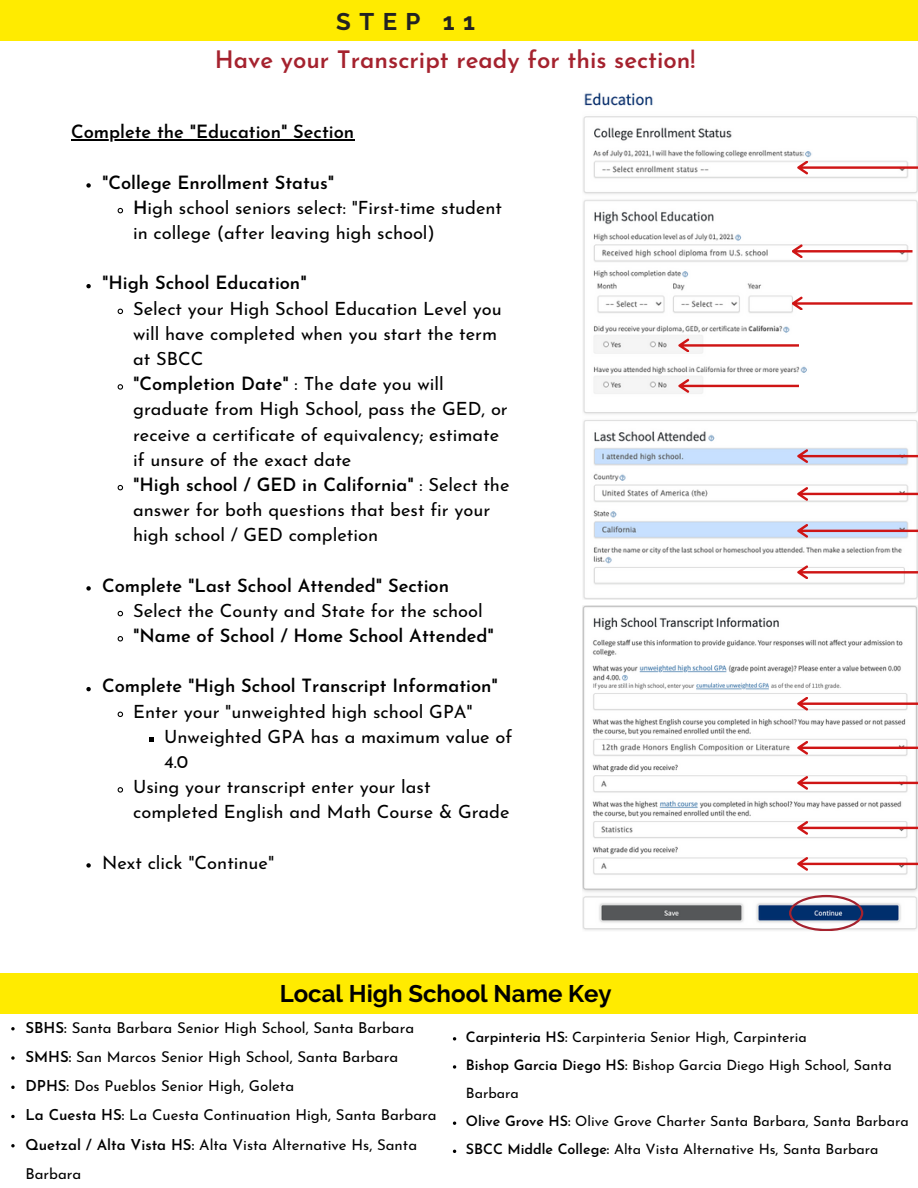
<style>
.page{position:relative;width:918px;height:1188px;background:#fff}
.page>*{position:absolute;margin:0;border:0;box-sizing:border-box;transform-origin:0 0}
.t1{font:600 24px "Josefin Sans";color:#a5222e}
.t2{font:700 24px "Raleway";color:#000}
.t3{font:700 24px "Raleway";letter-spacing:.35em;color:#222}
.t4{font:18.3px/25.2px "Josefin Sans";color:#000}
.t5{font:600 18.3px "Josefin Sans";color:#000}
.t6{font:15px/29.2px "Josefin Sans";color:#000}
.t7{font:14.25px/28.2px "Josefin Sans";color:#000}
.s1{font-weight:600}
</style>
<div class="page">
<div style="left:0;top:0;width:918px;height:41px;background:#ffeb00"></div>
<div style="left:0;top:973px;width:918px;height:41px;background:#ffeb00"></div>
<img style="left:583px;top:92px;width:335px;height:507px">
<hr style="left:71px;top:139px;width:283px;height:2px;background:#000">
<svg style="left:86px;top:183px;width:5px;height:5px"></svg>
<svg style="left:117px;top:207px;width:7px;height:7px"></svg>
<svg style="left:86px;top:284px;width:5px;height:4px"></svg>
<svg style="left:117px;top:308px;width:7px;height:7px"></svg>
<svg style="left:117px;top:384px;width:7px;height:6px"></svg>
<svg style="left:117px;top:484px;width:7px;height:7px"></svg>
<svg style="left:86px;top:586px;width:5px;height:5px"></svg>
<svg style="left:117px;top:610px;width:7px;height:7px"></svg>
<svg style="left:117px;top:636px;width:7px;height:6px"></svg>
<svg style="left:86px;top:687px;width:5px;height:4px"></svg>
<svg style="left:117px;top:711px;width:7px;height:6px"></svg>
<svg style="left:149px;top:737px;width:4px;height:5px"></svg>
<svg style="left:117px;top:787px;width:7px;height:6px"></svg>
<svg style="left:86px;top:863px;width:5px;height:5px"></svg>
<svg style="left:792px;top:244px;width:121px;height:14px"></svg>
<svg style="left:792px;top:297px;width:121px;height:13px"></svg>
<svg style="left:678px;top:339px;width:121px;height:13px"></svg>
<svg style="left:678px;top:379px;width:121px;height:14px"></svg>
<svg style="left:797px;top:449px;width:121px;height:14px;background:#cbb8ce"></svg>
<svg style="left:797px;top:487px;width:121px;height:14px"></svg>
<svg style="left:797px;top:524px;width:121px;height:14px;background:#ccb7cc"></svg>
<svg style="left:797px;top:565px;width:121px;height:14px"></svg>
<svg style="left:797px;top:161px;width:121px;height:13px"></svg>
<img style="left:583px;top:605px;width:335px;height:325px">
<svg style="left:797px;top:697px;width:121px;height:14px"></svg>
<svg style="left:797px;top:741px;width:121px;height:14px"></svg>
<svg style="left:797px;top:776px;width:121px;height:14px"></svg>
<svg style="left:797px;top:821px;width:121px;height:14px"></svg>
<svg style="left:797px;top:857px;width:121px;height:14px"></svg>
<svg style="left:789px;top:895px;width:74px;height:36px"></svg>
<svg style="left:11px;top:1027px;width:4px;height:3px"></svg>
<svg style="left:11px;top:1056px;width:4px;height:4px"></svg>
<svg style="left:11px;top:1086px;width:4px;height:3px"></svg>
<svg style="left:11px;top:1115px;width:4px;height:3px"></svg>
<svg style="left:11px;top:1144px;width:4px;height:3px"></svg>
<svg style="left:453px;top:1037px;width:3px;height:4px"></svg>
<svg style="left:453px;top:1065px;width:3px;height:4px"></svg>
<h4 class="t3" style="left:336px;top:7px;width:140px">STEP 11</h4>
<p class="t1" style="left:215px;top:50px;width:482px">Have your Transcript ready for this section!</p>
<h1 class="t5" style="left:71px;top:125px;width:285px">Complete the "Education" Section</h1>
<h2 class="t5" style="left:102px;top:175px;width:234px">"College Enrollment Status"</h2>
<h3 class="t4" style="left:133px;top:197px;width:371px"><span class="s1">H</span>igh school seniors select: "First-time student in college (after leaving high school)</h3>
<h4 class="t5" style="left:102px;top:276px;width:206px">"High School Education"</h4>
<h4 class="t4" style="left:133px;top:297px;width:370px">Select your High School Education Level you will have completed when you start the term at SBCC</h4>
<h4 class="t4" style="left:133px;top:373px;width:376px"><span class="s1">"Completion Date"</span> : The date you will graduate from High School, pass the GED, or receive a certificate of equivalency; estimate if unsure of the exact date</h4>
<h4 class="t4" style="left:133px;top:474px;width:378px"><span class="s1">"High school / GED in California"</span> : Select the answer for both questions that best fir your high school / GED completion</h4>
<h4 class="t5" style="left:102px;top:578px;width:349px">Complete "Last School Attended" Section</h4>
<h4 class="t4" style="left:133px;top:600px;width:351px">Select the County and State for the school</h4>
<h4 class="t5" style="left:133px;top:628px;width:362px">"Name of School / Home School Attended"</h4>
<h4 class="t5" style="left:102px;top:679px;width:397px">Complete "High School Transcript Information"</h4>
<h4 class="t4" style="left:133px;top:700px;width:341px">Enter your "unweighted high school GPA"</h4>
<h4 class="t4" style="left:164px;top:726px;width:350px">Unweighted GPA has a maximum value of<br>4.0</h4>
<h4 class="t4" style="left:133px;top:776px;width:378px">Using your transcript enter your last completed English and Math Course &amp; Grade</h4>
<h4 class="t4" style="left:102px;top:852px;width:174px">Next click "Continue"</h4>
<p class="t2" style="left:280px;top:980px;width:334px">Local High School Name Key</p>
<p class="t6" style="left:25px;top:1014px;width:390px"><span class="s1">SBHS:</span> Santa Barbara Senior High School, Santa Barbara</p>
<p class="t6" style="left:25px;top:1044px;width:374px"><span class="s1">SMHS:</span> San Marcos Senior High School, Santa Barbara</p>
<h2 class="t6" style="left:25px;top:1073px;width:270px"><span class="s1">DPHS:</span> Dos Pueblos Senior High, Goleta</h2>
<p class="t6" style="left:25px;top:1102px;width:413px"><span class="s1">La Cuesta HS:</span> La Cuesta Continuation High, Santa Barbara</p>
<p class="t6" style="left:25px;top:1131px;width:393px"><span class="s1">Quetzal / Alta Vista HS:</span> Alta Vista Alternative Hs, Santa<br>Barbara</p>
<p class="t7" style="left:466px;top:1024px;width:343px"><span class="s1">Carpinteria HS:</span> Carpinteria Senior High, Carpinteria</p>
<p class="t7" style="left:466px;top:1052px;width:427px"><span class="s1">Bishop Garcia Diego HS:</span> Bishop Garcia Diego High School, Santa<br>Barbara</p>
<p class="t7" style="left:466px;top:1108px;width:444px"><span class="s1">Olive Grove HS:</span> Olive Grove Charter Santa Barbara, Santa Barbara</p>
<p class="t7" style="left:466px;top:1136px;width:414px"><span class="s1">SBCC Middle College:</span> Alta Vista Alternative Hs, Santa Barbara</p>
</div>
